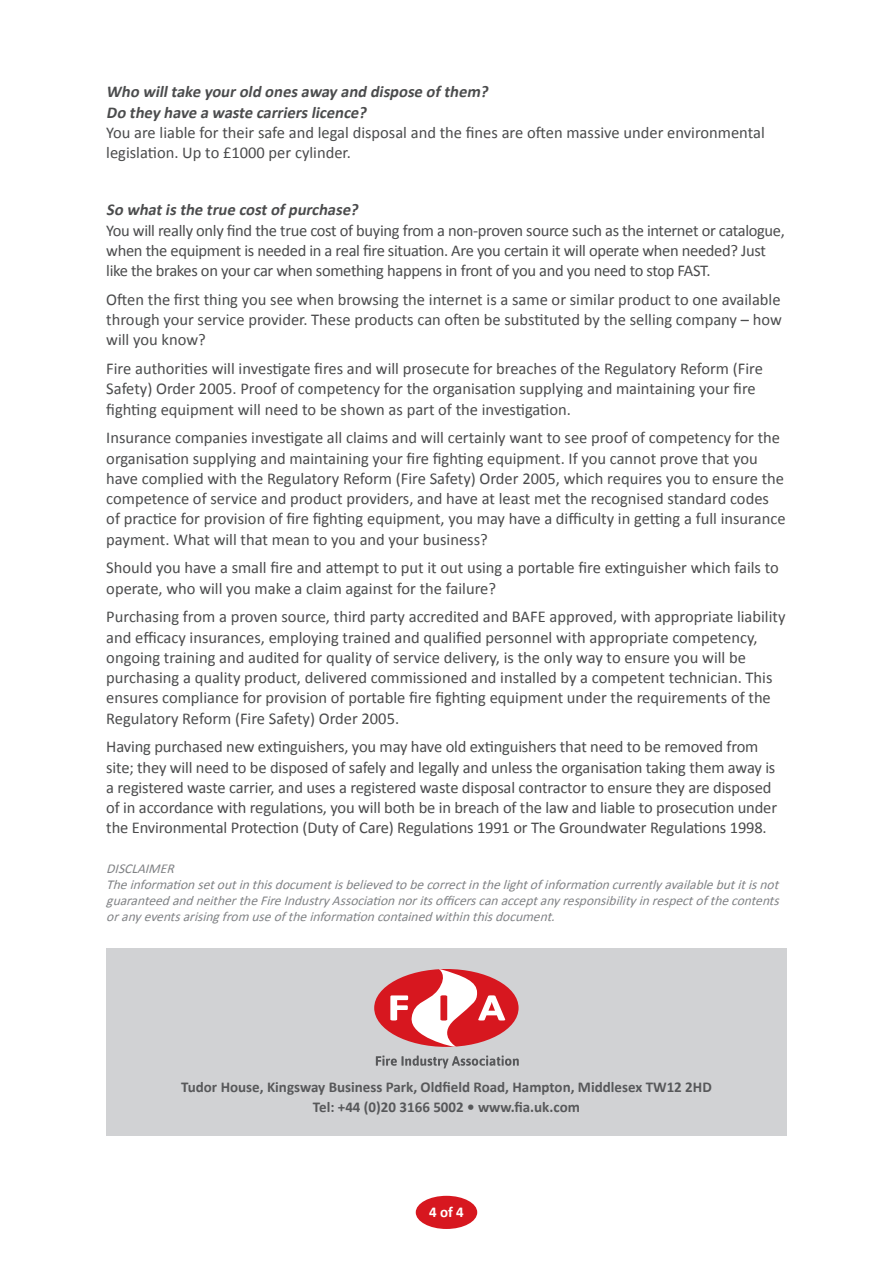
<style>
.page{position:relative;width:893px;height:1263px;background:#fff}
.page>*{position:absolute;margin:0;border:0;box-sizing:border-box;transform-origin:0 0}
.t1{font:16.5px/20.2px "Calibri";color:#4b4c4d}
.t2{font:16.5px/20.2px "Calibri";letter-spacing:-.02em;color:#4b4c4d}
.t3{font:italic 700 16.5px/20.2px "Calibri";color:#4b4c4d}
.t4{font:700 15px/19.5px "Calibri";color:#57585a;text-align:center}
.t5{font:700 15px "Calibri";color:#fff}
.t6{font:italic 13.5px/16.2px "Calibri";color:#808285}
</style>
<div class="page">
<div style="left:416px;top:1196px;width:61px;height:33px;background:#d7171f;border-radius:50%"></div>
<div style="left:106px;top:948px;width:681px;height:187px;background:#d1d2d4"></div>
<div style="left:374px;top:969px;width:145px;height:78px;background:#d7171f;border-radius:50%"></div>
<svg style="left:376px;top:1055px;width:143px;height:13px"></svg>
<svg style="left:390px;top:969px;width:115px;height:78px"></svg>
<p class="t3" style="left:106px;top:81px;width:386px">Who willtake yourold ones away and dispose ofthem?<br>Do they have a waste carriers licence?</p>
<p class="t1" style="left:106px;top:122px;width:660px">You are liable for their safe and legal disposal and the fines are often massive under environmental legislation. Up to £1000 per cylinder.</p>
<p class="t3" style="left:106px;top:199px;width:256px">So whatis the true costofpurchase?</p>
<p class="t2" style="left:106px;top:219px;width:680px">You will really only find the true cost of buying from a non-proven source such as the internet or catalogue, when the equipment is needed in a real fire situation. Are you certain it will operate when needed? Just like the brakes on your car when something happens in front of you and you need to stop FAST.</p>
<p class="t1" style="left:106px;top:288px;width:677px;text-align:justify">Often the first thing you see when browsing the internet is a same or similar product to one available through your service provider. These products can often be substituted by the selling company – how will you know?</p>
<p class="t1" style="left:106px;top:358px;width:658px">Fire authorities will investigate fires and will prosecute for breaches of the Regulatory Reform (Fire<br>Safety) Order 2005. Proof of competency for the organisation supplying and maintaining your fire fighting equipment will need to be shown as part of the investigation.</p>
<p class="t1" style="left:106px;top:427px;width:681px">Insurance companies investigate all claims and will certainly want to see proof of competency for the organisation supplying and maintaining your fire fighting equipment. If you cannot prove that you have complied with the Regulatory Reform (Fire Safety) Order 2005, which requires you to ensure the competence of service and product providers, and have at least met the recognised standard codes of practice for provision of fire fighting equipment, you may have a difficulty in getting a full insurance payment. What will that mean to you and your business?</p>
<p class="t1" style="left:106px;top:557px;width:674px">Should you have a small fire and attempt to put it out using a portable fire extinguisher which fails to operate, who will you make a claim against for the failure?</p>
<p class="t1" style="left:106px;top:606px;width:681px">Purchasing from a proven source, third party accredited and BAFE approved, with appropriate liability and efficacy insurances, employing trained and qualified personnel with appropriate competency, ongoing training and audited for quality of service delivery, is the only way to ensure you will be purchasing a quality product, delivered commissioned and installed by a competent technician. This ensures compliance for provision of portable fire fighting equipment under the requirements of the Regulatory Reform (Fire Safety) Order 2005.</p>
<p class="t1" style="left:106px;top:736px;width:672px">Having purchased new extinguishers, you may have old extinguishers that need to be removed from site; they will need to be disposed of safely and legally and unless the organisation taking them away is a registered waste carrier, and uses a registered waste disposal contractor to ensure they are disposed of in accordance with regulations, you will both be in breach of the law and liable to prosecution under the Environmental Protection (Duty of Care) Regulations 1991 or The Groundwater Regulations 1998.</p>
<p class="t6" style="left:106px;top:859px;width:678px">DISCLAIMER Theinformationsetoutinthisdocumentisbelievedtobecorrectinthelightofinformationcurrentlyavailablebutitisnot guaranteedandneithertheFireIndustryAssociationnoritsofficerscanacceptanyresponsibilityinrespectofthecontents oranyeventsarisingfrom useoftheinformationcontainedwithinthisdocument.</p>
<p class="t4" style="left:181px;top:1077px;width:532px">Tudor House, Kingsway Business Park, Oldfield Road, Hampton, Middlesex TW12 2HD<br>Tel: +44 (0)20 3166 5002 • www.fia.uk.com</p>
<p class="t5" style="left:429px;top:1203px;width:36px">4 of 4</p>
</div>
